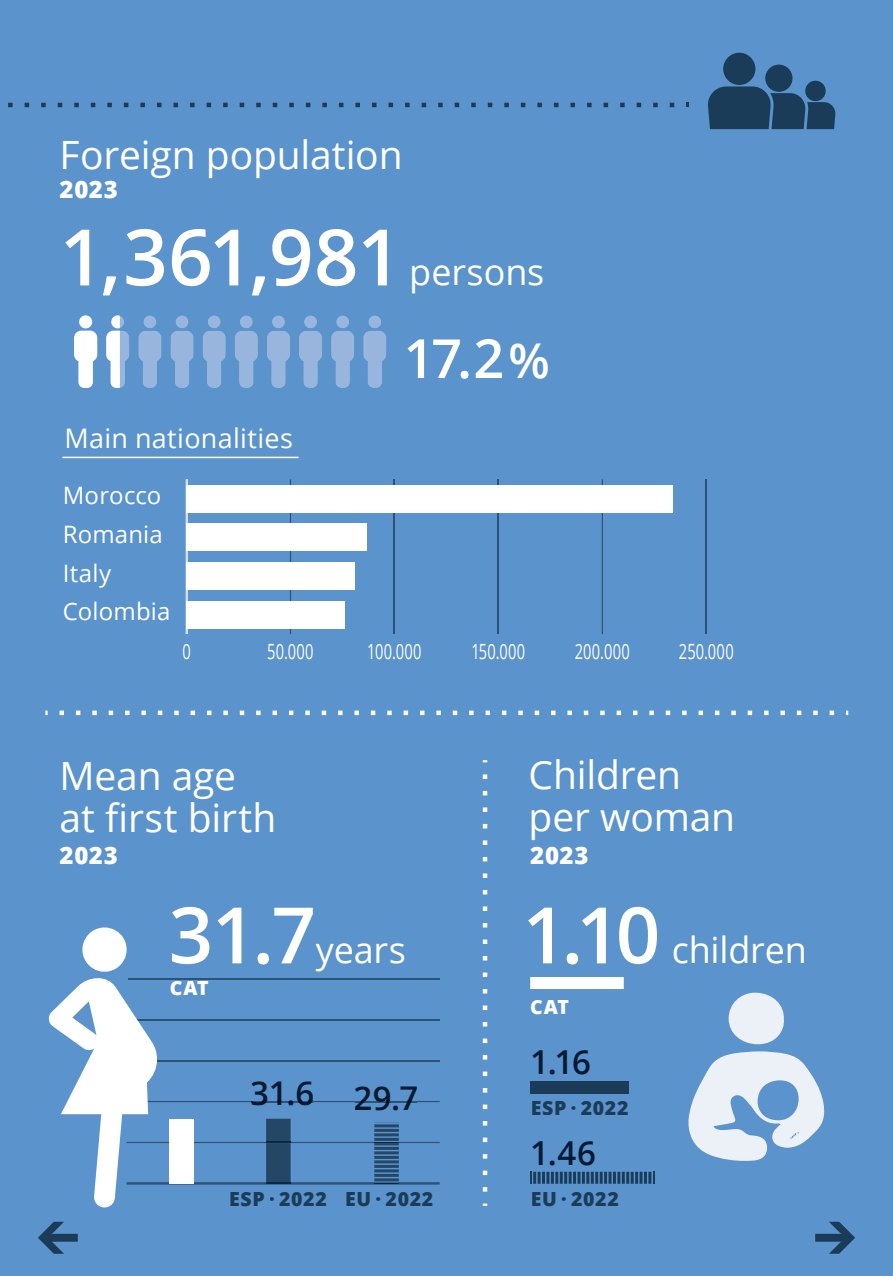
<style>
.page{position:relative;width:893px;height:1276px;background:#5b93cc}
.page>*{position:absolute;margin:0;border:0;box-sizing:border-box;transform-origin:0 0}
.t1{font:600 78px "Open Sans";letter-spacing:-.005em;color:#fff}
.t2{font:600 54px "Open Sans";color:#fff}
.t3{font:39px/42px "Open Sans";letter-spacing:-.005em;color:#fff}
.t4{font:36px "Open Sans";letter-spacing:-.005em;color:#fff}
.t5{font:600 33px "Open Sans";color:#031a33}
.t6{font:27px "Open Sans";letter-spacing:.01em;color:#fff}
.t7{font:24px "Open Sans";letter-spacing:.005em;color:#fff}
.t8{font:800 24px "Open Sans";letter-spacing:.03em;color:#fff}
.t9{font:21px "Open Sans";letter-spacing:.02em;color:#fff;scale:.7 1}
.t10{font:800 19.5px "Open Sans";letter-spacing:.04em;color:#1b3c59}
.t11{font:800 19.5px "Open Sans";letter-spacing:.01em;color:#fff}
.s1{font-weight:400;font-size:36px}
.s2{font-size:48px}
.s3{font-weight:600;font-size:78px}
</style>
<div class="page">
<div style="left:723px;top:53px;width:32px;height:32px;background:#1b3c59;border-radius:50%"></div>
<div style="left:765px;top:65px;width:27px;height:27px;background:#1b3c59;border-radius:14px"></div>
<div style="left:805px;top:81px;width:21px;height:20px;background:#1b3c59;border-radius:10px"></div>
<svg style="left:708px;top:86px;width:128px;height:43px"></svg>
<svg style="left:670px;top:103px;width:4px;height:4px"></svg>
<svg style="left:653px;top:103px;width:5px;height:4px"></svg>
<svg style="left:637px;top:103px;width:4px;height:4px"></svg>
<svg style="left:620px;top:103px;width:5px;height:4px"></svg>
<svg style="left:604px;top:103px;width:4px;height:4px"></svg>
<svg style="left:587px;top:103px;width:5px;height:4px"></svg>
<svg style="left:570px;top:103px;width:5px;height:4px"></svg>
<svg style="left:554px;top:103px;width:4px;height:4px"></svg>
<svg style="left:537px;top:103px;width:5px;height:4px"></svg>
<svg style="left:521px;top:103px;width:4px;height:4px"></svg>
<svg style="left:504px;top:103px;width:5px;height:4px"></svg>
<svg style="left:488px;top:103px;width:4px;height:4px"></svg>
<svg style="left:471px;top:103px;width:5px;height:4px"></svg>
<svg style="left:455px;top:103px;width:4px;height:4px"></svg>
<svg style="left:438px;top:103px;width:5px;height:4px"></svg>
<svg style="left:422px;top:103px;width:4px;height:4px"></svg>
<svg style="left:405px;top:103px;width:5px;height:4px"></svg>
<svg style="left:389px;top:103px;width:4px;height:4px"></svg>
<svg style="left:372px;top:103px;width:4px;height:4px"></svg>
<svg style="left:355px;top:103px;width:5px;height:4px"></svg>
<svg style="left:339px;top:103px;width:4px;height:4px"></svg>
<svg style="left:322px;top:103px;width:5px;height:4px"></svg>
<svg style="left:306px;top:103px;width:4px;height:4px"></svg>
<svg style="left:289px;top:103px;width:5px;height:4px"></svg>
<svg style="left:273px;top:103px;width:4px;height:4px"></svg>
<svg style="left:256px;top:103px;width:5px;height:4px"></svg>
<svg style="left:240px;top:103px;width:4px;height:4px"></svg>
<svg style="left:223px;top:103px;width:5px;height:4px"></svg>
<svg style="left:207px;top:103px;width:4px;height:4px"></svg>
<svg style="left:190px;top:103px;width:5px;height:4px"></svg>
<svg style="left:174px;top:103px;width:4px;height:4px"></svg>
<svg style="left:157px;top:103px;width:4px;height:4px"></svg>
<svg style="left:140px;top:103px;width:5px;height:4px"></svg>
<svg style="left:124px;top:103px;width:4px;height:4px"></svg>
<svg style="left:107px;top:103px;width:5px;height:4px"></svg>
<svg style="left:91px;top:103px;width:4px;height:4px"></svg>
<svg style="left:74px;top:103px;width:5px;height:4px"></svg>
<svg style="left:58px;top:103px;width:4px;height:4px"></svg>
<svg style="left:41px;top:103px;width:5px;height:4px"></svg>
<svg style="left:25px;top:103px;width:4px;height:4px"></svg>
<svg style="left:8px;top:103px;width:5px;height:4px"></svg>
<div style="left:530px;top:1081px;width:99px;height:12px;background:#1b3c59"></div>
<svg style="left:530px;top:1171px;width:124px;height:12px"></svg>
<div style="left:530px;top:977px;width:94px;height:12px;background:#fff"></div>
<svg style="left:688px;top:992px;width:137px;height:169px"></svg>
<svg style="left:74px;top:315px;width:23px;height:73px"></svg>
<svg style="left:106px;top:315px;width:14px;height:73px"></svg>
<svg style="left:120px;top:316px;width:9px;height:72px"></svg>
<svg style="left:138px;top:315px;width:24px;height:73px"></svg>
<svg style="left:170px;top:315px;width:24px;height:73px"></svg>
<svg style="left:203px;top:315px;width:23px;height:73px"></svg>
<svg style="left:235px;top:315px;width:23px;height:73px"></svg>
<svg style="left:267px;top:315px;width:23px;height:73px"></svg>
<svg style="left:299px;top:315px;width:23px;height:73px"></svg>
<svg style="left:331px;top:315px;width:23px;height:73px"></svg>
<svg style="left:363px;top:315px;width:23px;height:73px"></svg>
<hr style="left:62px;top:457px;width:237px;height:1px;background:#fff">
<svg style="left:45px;top:710px;width:3px;height:5px"></svg>
<svg style="left:60px;top:710px;width:775px;height:5px"></svg>
<svg style="left:483px;top:774px;width:4px;height:418px"></svg>
<svg style="left:48px;top:927px;width:392px;height:281px"></svg>
<div style="left:386px;top:1192px;width:47px;height:14px;background:#5b93cc"></div>
<hr style="left:290px;top:479px;width:1px;height:49px;background:#2c5275">
<svg style="left:290px;top:551px;width:1px;height:83px"></svg>
<hr style="left:394px;top:479px;width:1px;height:155px;background:#2c5275">
<hr style="left:498px;top:479px;width:1px;height:155px;background:#2c5275">
<hr style="left:602px;top:508px;width:1px;height:126px;background:#2c5275">
<hr style="left:706px;top:479px;width:1px;height:155px;background:#2c5275">
<svg style="left:185px;top:479px;width:15px;height:155px"></svg>
<div style="left:187px;top:485px;width:486px;height:27px;background:#fff"></div>
<div style="left:187px;top:523px;width:180px;height:28px;background:#fff"></div>
<div style="left:187px;top:562px;width:168px;height:28px;background:#fff"></div>
<div style="left:187px;top:601px;width:158px;height:27px;background:#fff"></div>
<svg style="left:815px;top:1221px;width:40px;height:32px"></svg>
<svg style="left:38px;top:1221px;width:40px;height:32px"></svg>
<h3 class="t3" style="left:60px;top:132px;width:345px">Foreign population</h3>
<h3 class="t8" style="left:60px;top:171px;width:60px">2023</h3>
<p class="t1" style="left:60px;top:204px;width:486px">1,361,981 <span class="s1">persons</span></p>
<p class="t6" style="left:65px;top:420px;width:230px">Main nationalities</p>
<p class="t7" style="left:63px;top:479px;width:100px">Morocco</p>
<p class="t7" style="left:63px;top:517px;width:101px">Romania</p>
<p class="t7" style="left:63px;top:556px;width:50px">Italy</p>
<p class="t7" style="left:63px;top:595px;width:109px">Colombia</p>
<h2 class="t2" style="left:403px;top:321px;width:148px">17.2<span class="s2">%</span></h2>
<p class="t9" style="left:182px;top:637px;width:14px">0</p>
<p class="t9" style="left:267px;top:637px;width:68px">50.000</p>
<p class="t9" style="left:367px;top:637px;width:79px">100.000</p>
<p class="t9" style="left:471px;top:637px;width:78px">150.000</p>
<p class="t9" style="left:575px;top:637px;width:80px">200.000</p>
<p class="t9" style="left:679px;top:637px;width:80px">250.000</p>
<h3 class="t3" style="left:60px;top:753px;width:218px">Mean age at first birth</h3>
<h3 class="t8" style="left:60px;top:837px;width:60px">2023</h3>
<p class="t4" style="left:169px;top:925px;width:239px"><span class="s3">31.7</span>years</p>
<p class="t11" style="left:170px;top:973px;width:40px">CAT</p>
<p class="t5" style="left:250px;top:1073px;width:170px">31.6 29.7</p>
<p class="t10" style="left:229px;top:1184px;width:206px">ESP · 2022 EU · 2022</p>
<h3 class="t3" style="left:528px;top:753px;width:208px">Children per woman</h3>
<h3 class="t8" style="left:530px;top:837px;width:60px">2023</h3>
<p class="t4" style="left:522px;top:925px;width:286px"><span class="s3">1.10</span> children</p>
<p class="t11" style="left:530px;top:991px;width:40px">CAT</p>
<p class="t5" style="left:530px;top:1039px;width:62px">1.16</p>
<p class="t10" style="left:531px;top:1092px;width:99px">ESP · 2022</p>
<p class="t5" style="left:530px;top:1130px;width:67px">1.46</p>
<p class="t10" style="left:531px;top:1184px;width:90px">EU · 2022</p>
</div>
